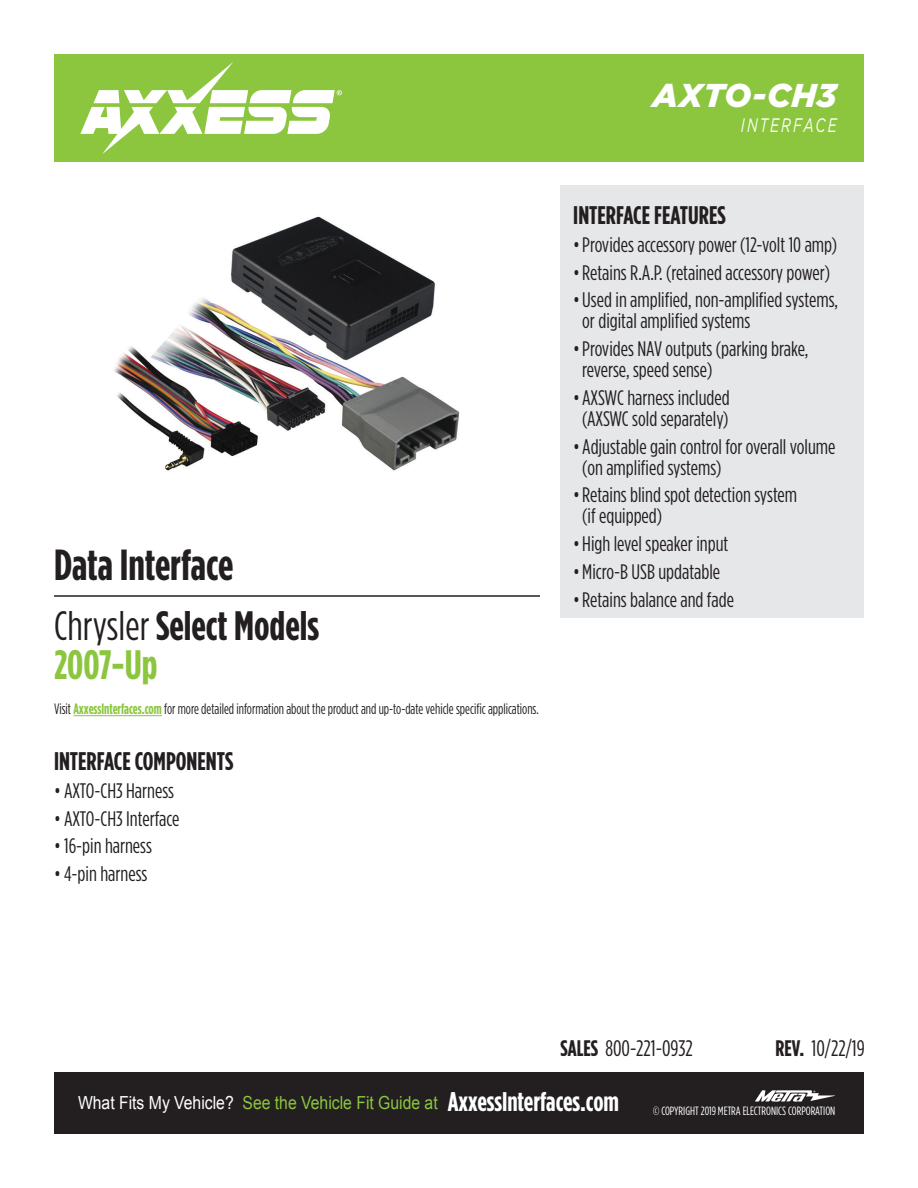
<style>
.page{position:relative;width:918px;height:1188px;background:#fff}
.page>*{position:absolute;margin:0;border:0;box-sizing:border-box;transform-origin:0 0}
.t1{font:700 43.5px "Gotham Condensed";color:#231f20}
.t2{font:700 41.1px/39px "Gotham Condensed";color:#231f20}
.t3{font:italic 900 33px "Gotham";letter-spacing:.01em;color:#fff}
.t4{font:700 27px "Gotham Condensed";color:#fff}
.t5{font:700 25.5px "Gotham Condensed";color:#231f20}
.t6{font:22.5px "Gotham Condensed";color:#231f20}
.t7{font:21px/21px "Gotham Condensed";color:#231f20}
.t8{font:italic 19.5px "Gotham";letter-spacing:.15em;color:#fff;scale:.7 1}
.t9{font:18px "Arial";color:#8bc63e;scale:.88 1}
.t10{font:18px "Arial";color:#fff;scale:.88 1}
.t11{font:15px "Gotham Condensed";color:#231f20;scale:.93 1}
.t12{font:12px "Gotham Condensed";color:#fff}
.s1{font-weight:400}
.s2{color:#8bc63e}
.s3{font-weight:700;color:#8bc63e}
.s4{font-weight:700}
</style>
<div class="page">
<div style="left:54px;top:1072px;width:810px;height:62px;background:#231f20"></div>
<div style="left:54px;top:54px;width:810px;height:108px;background:#8bc63e"></div>
<svg style="left:80px;top:62px;width:262px;height:92px"></svg>
<svg style="left:755px;top:1090px;width:80px;height:12px"></svg>
<div style="left:561px;top:186px;width:303px;height:432px;background:#e6e7e9"></div>
<hr style="left:54px;top:595px;width:486px;height:2px;background:#231f20">
<img style="left:114px;top:216px;width:346px;height:255px">
<hr style="left:73px;top:715px;width:89px;height:1px;background:#8bc63e">
<h3 class="t3" style="left:653px;top:77px;width:186px">AXTO-CH3</h3>
<h1 class="t1" style="left:54px;top:540px;width:181px">Data Interface</h1>
<h2 class="t2" style="left:54px;top:605px;width:267px"><span class="s1">Chrysler</span> Select Models<br><span class="s2">2007-Up</span></h2>
<p class="t11" style="left:54px;top:700px;width:523px">Visit <span class="s3">AxxessInterfaces.com</span> for more detailed information about the product and up-to-date vehicle specific applications.</p>
<p class="t5" style="left:54px;top:747px;width:181px">INTERFACE COMPONENTS</p>
<p class="t7" style="left:54px;top:780px;width:122px">• AXTO-CH3 Harness</p>
<p class="t7" style="left:54px;top:807px;width:127px">• AXTO-CH3 Interface</p>
<p class="t7" style="left:54px;top:835px;width:100px">• 16-pin harness</p>
<p class="t7" style="left:54px;top:863px;width:95px">• 4-pin harness</p>
<p class="t8" style="left:741px;top:115px;width:138px">INTERFACE</p>
<p class="t5" style="left:573px;top:201px;width:154px">INTERFACE FEATURES</p>
<p class="t7" style="left:573px;top:234px;width:265px">•Provides accessory power (12-volt 10 amp)</p>
<p class="t7" style="left:573px;top:262px;width:258px">•Retains R.A.P. (retained accessory power)</p>
<p class="t7" style="left:582px;top:289px;width:257px;text-indent:-9px">•Used in amplified, non-amplified systems, or digital amplified systems</p>
<p class="t7" style="left:582px;top:338px;width:228px;text-indent:-9px">•Provides NAV outputs (parking brake, reverse, speed sense)</p>
<p class="t7" style="left:573px;top:387px;width:158px;text-align:center">•AXSWC harness included (AXSWC sold separately)</p>
<p class="t7" style="left:582px;top:436px;width:255px;text-indent:-9px">•Adjustable gain control for overall volume (on amplified systems)</p>
<p class="t7" style="left:582px;top:484px;width:216px;text-indent:-9px">•Retains blind spot detection system (if equipped)</p>
<p class="t7" style="left:573px;top:533px;width:157px">•High level speaker input</p>
<p class="t7" style="left:573px;top:561px;width:148px">•Micro-B USB updatable</p>
<p class="t7" style="left:573px;top:588px;width:162px">•Retains balance and fade</p>
<p class="t6" style="left:561px;top:1036px;width:134px"><span class="s4">SALES</span> 800-221-0932</p>
<p class="t6" style="left:775px;top:1036px;width:91px"><span class="s4">REV.</span> 10/22/19</p>
<p class="t10" style="left:78px;top:1091px;width:179px">What Fits My Vehicle?</p>
<p class="t4" style="left:448px;top:1087px;width:173px">AxxessInterfaces.com</p>
<p class="t9" style="left:243px;top:1091px;width:223px">See the Vehicle Fit Guide at</p>
<p class="t12" style="left:653px;top:1105px;width:184px">© COPYRIGHT 2019 METRA ELECTRONICS CORPORATION</p>
</div>
